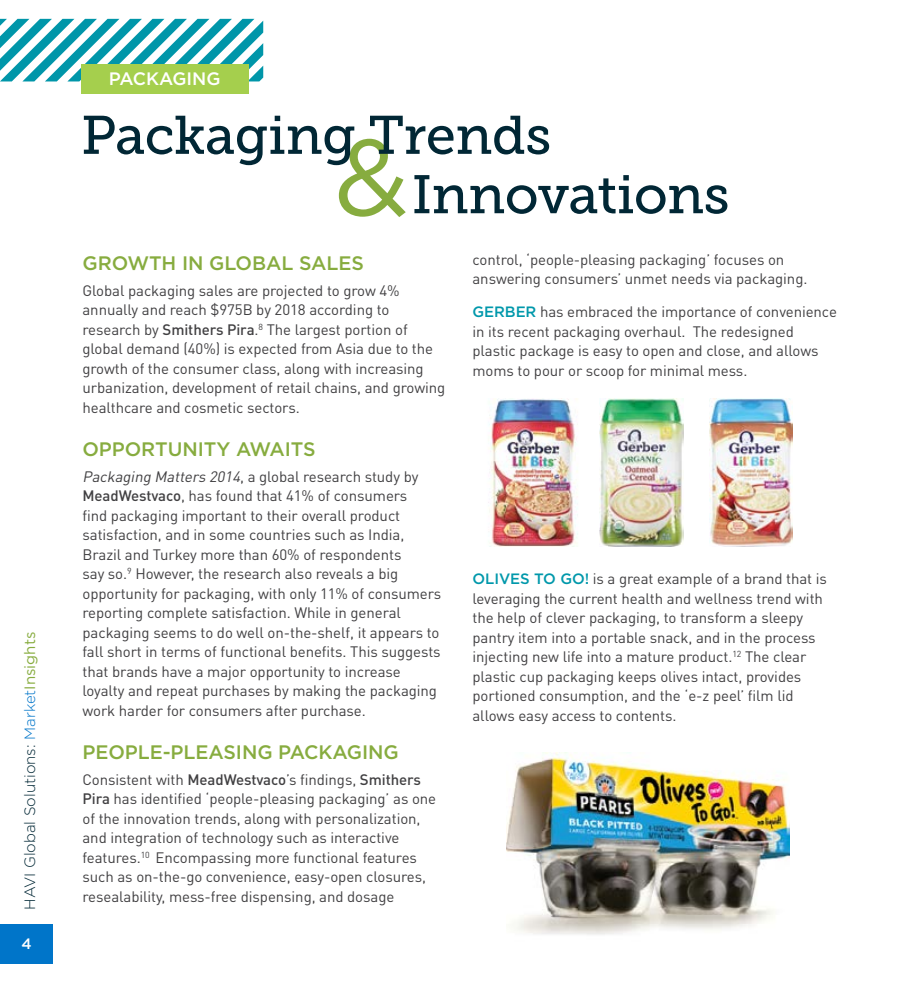
<style>
.page{position:relative;width:918px;height:999px;background:#fff}
.page>*{position:absolute;margin:0;border:0;box-sizing:border-box;transform-origin:0 0}
.t1{font:108px "Gotham";color:#87ac3f}
.t2{font:54px "Museo Slab 500";letter-spacing:-.01em;color:#012735}
.t3{font:500 19.5px "Gotham";letter-spacing:-.005em;color:#87ac3f}
.t4{font:500 18px "Gotham";letter-spacing:-.005em;color:#fff}
.t5{font:15px/19.5px "DINOT";letter-spacing:-.005em;color:#414042}
.t6{font:300 15px "Gotham";color:#012735}
.t7{font:500 15px "Gotham";color:#fff}
.s1{color:#0075c9}
.s2{font-weight:400;color:#87ac3f}
.s3{font-weight:500}
.s4{font-style:italic}
.s5{font-family:"Gotham";font-weight:500;color:#0098ab}
</style>
<div class="page">
<div style="left:0;top:924px;width:53px;height:40px;background:#0075c9"></div>
<svg style="left:0;top:19px;width:263px;height:62px"></svg>
<div style="left:81px;top:64px;width:167px;height:30px;background:#a5cf4d"></div>
<img style="left:506px;top:753px;width:284px;height:182px">
<img style="left:488px;top:399px;width:90px;height:147px">
<img style="left:600px;top:399px;width:83px;height:147px">
<img style="left:709px;top:399px;width:83px;height:147px">
<p class="t6" style="left:22px;top:910px;width:279px;rotate:-90deg">HAVI Global Solutions: <span class="s1">Market</span><span class="s2">Insights</span></p>
<p class="t7" style="left:22px;top:935px;width:12px">4</p>
<p class="t4" style="left:109px;top:69px;width:113px">PACKAGING</p>
<h2 class="t2" style="left:81px;top:105px;width:472px">Packaging Trends</h2>
<h1 class="t1" style="left:334px;top:118px;width:77px">&amp;</h1>
<h2 class="t2" style="left:412px;top:165px;width:320px">Innovations</h2>
<h3 class="t3" style="left:82px;top:252px;width:283px">GROWTH IN GLOBAL SALES</h3>
<p class="t5" style="left:82px;top:280px;width:364px">Global packaging sales are projected to grow 4% annually and reach $975B by 2018 according to research by <span class="s3">Smithers Pira</span>.<sup>8</sup> The largest portion of global demand (40%) is expected from Asia due to the growth of the consumer class, along with increasing urbanization, development of retail chains, and growing healthcare and cosmetic sectors.</p>
<h3 class="t3" style="left:82px;top:438px;width:235px">OPPORTUNITY AWAITS</h3>
<p class="t5" style="left:82px;top:466px;width:360px"><span class="s4">Packaging Matters 2014</span>, a g lo b a l re s e a rc h st u d y by <span class="s3">MeadWestvaco</span>, has found that 41% of consumers<br>find packaging important to their overall product satisfaction, and in some countries such as India, Brazil and Turkey more than 60% of respondents<br>say so.<sup>9</sup> However, the research also reveals a big opportunity for packaging, with only 11% of consumers reporting complete satisfaction. While in general packaging seems to do well on-the-shelf, it appears to fall short in terms of functional benefits. This suggests that brands have a major opportunity to increase loyalty and repeat purchases by making the packaging work harder for consumers after purchase.</p>
<h3 class="t3" style="left:82px;top:741px;width:318px">PEOPLE-PLEASING PACKAGING</h3>
<p class="t5" style="left:82px;top:769px;width:355px">Consistent with <span class="s3">MeadWestvaco</span>’s findings, <span class="s3">Smithers Pira</span> has identified ‘people-pleasing packaging’ as one of the innovation trends, along with personalization, and integration of technology such as interactive features.<sup>10</sup> Encompassing more functional features such as on-the-go convenience, easy-open closures, resealability, mess-free dispensing, and dosage</p>
<p class="t5" style="left:472px;top:249px;width:336px">control, ‘people-pleasing packaging’ focuses on answering consumers’ unmet needs via packaging.</p>
<p class="t5" style="left:472px;top:302px;width:366px"><span class="s5">GERBER</span> has embraced the importance of convenience in its recent packaging overhaul. The redesigned plastic package is easy to open and close, and allows moms to pour or scoop for minimal mess.</p>
<p class="t5" style="left:472px;top:569px;width:356px"><span class="s5">OLIVES TO GO!</span> is a great example of a brand that is leveraging the current health and wellness trend with the help of clever packaging, to transform a sleepy pantry item into a portable snack, and in the process injecting new life into a mature product.<sup>12</sup> The clear plastic cup packaging keeps olives intact, provides portioned consumption, and the ‘e-z peel’ film lid allows easy access to contents.</p>
</div>
